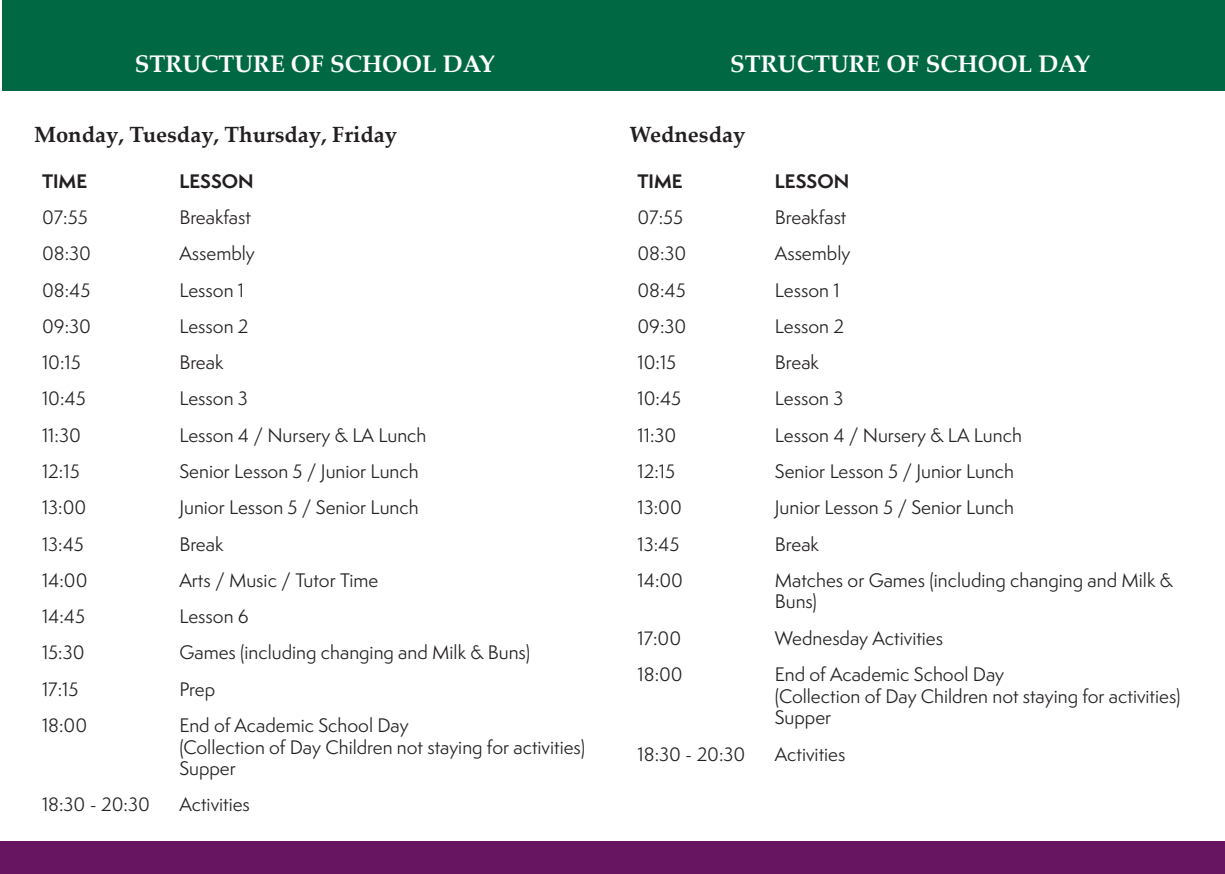
<style>
.page{position:relative;width:1225px;height:874px;background:#fff}
.page>*{position:absolute;margin:0;border:0;box-sizing:border-box;transform-origin:0 0}
.t1{font:700 24px "Palatino Linotype";color:#fff}
.t2{font:700 22px "Palatino Linotype";color:#231f20}
.t3{font:18px/21.6px "Semplicita Pro";color:#231f20}
.t4{font:700 18px "Semplicita Pro";color:#231f20}
</style>
<div class="page">
<div style="left:2px;top:0;width:1223px;height:91px;background:#006944"></div>
<div style="left:0;top:841px;width:1225px;height:32px;background:#681561"></div>
<p class="t1" style="left:135px;top:47px;width:362px">STRUCTURE OF SCHOOL DAY</p>
<p class="t1" style="left:730px;top:47px;width:362px">STRUCTURE OF SCHOOL DAY</p>
<p class="t2" style="left:34px;top:119px;width:364px">Monday, Tuesday, Thursday, Friday</p>
<p class="t2" style="left:629px;top:119px;width:117px">Wednesday</p>
<p class="t4" style="left:42px;top:167px;width:47px">TIME</p>
<p class="t4" style="left:179px;top:167px;width:76px">LESSON</p>
<p class="t3" style="left:42px;top:206px;width:47px">07:55</p>
<p class="t3" style="left:179px;top:206px;width:73px">Breakfast</p>
<p class="t3" style="left:42px;top:242px;width:50px">08:30</p>
<p class="t3" style="left:179px;top:242px;width:77px">Assembly</p>
<p class="t3" style="left:42px;top:279px;width:50px">08:45</p>
<p class="t3" style="left:179px;top:279px;width:66px">Lesson 1</p>
<p class="t3" style="left:42px;top:315px;width:50px">09:30</p>
<p class="t3" style="left:179px;top:315px;width:71px">Lesson 2</p>
<p class="t3" style="left:42px;top:351px;width:40px">10:15</p>
<p class="t3" style="left:179px;top:351px;width:46px">Break</p>
<p class="t3" style="left:42px;top:387px;width:45px">10:45</p>
<p class="t3" style="left:179px;top:387px;width:70px">Lesson 3</p>
<p class="t3" style="left:42px;top:424px;width:40px">11:30</p>
<p class="t3" style="left:179px;top:424px;width:248px">Lesson 4 / Nursery &amp; LA Lunch</p>
<p class="t3" style="left:42px;top:460px;width:39px">12:15</p>
<p class="t3" style="left:179px;top:460px;width:241px">Senior Lesson 5 / Junior Lunch</p>
<p class="t3" style="left:42px;top:496px;width:46px">13:00</p>
<p class="t3" style="left:179px;top:496px;width:241px">Junior Lesson 5 / Senior Lunch</p>
<p class="t3" style="left:42px;top:532px;width:43px">13:45</p>
<p class="t3" style="left:179px;top:532px;width:46px">Break</p>
<p class="t3" style="left:42px;top:568px;width:47px">14:00</p>
<p class="t3" style="left:179px;top:568px;width:200px">Arts / Music / Tutor Time</p>
<p class="t3" style="left:42px;top:605px;width:45px">14:45</p>
<p class="t3" style="left:179px;top:605px;width:71px">Lesson 6</p>
<p class="t3" style="left:42px;top:641px;width:44px">15:30</p>
<p class="t3" style="left:179px;top:641px;width:352px">Games (including changing and Milk &amp; Buns)</p>
<p class="t3" style="left:42px;top:677px;width:38px">17:15</p>
<p class="t3" style="left:179px;top:677px;width:37px">Prep</p>
<p class="t3" style="left:42px;top:713px;width:47px">18:00</p>
<p class="t3" style="left:179px;top:713px;width:407px">End of Academic School Day<br>(Collection of Day Children not staying for activities)</p>
<p class="t3" style="left:179px;top:757px;width:58px">Supper</p>
<p class="t3" style="left:42px;top:793px;width:109px">18:30 - 20:30</p>
<p class="t3" style="left:179px;top:793px;width:72px">Activities</p>
<p class="t4" style="left:637px;top:167px;width:47px">TIME</p>
<p class="t4" style="left:775px;top:167px;width:76px">LESSON</p>
<p class="t3" style="left:637px;top:206px;width:47px">07:55</p>
<p class="t3" style="left:775px;top:206px;width:73px">Breakfast</p>
<p class="t3" style="left:637px;top:242px;width:50px">08:30</p>
<p class="t3" style="left:775px;top:242px;width:77px">Assembly</p>
<p class="t3" style="left:637px;top:279px;width:50px">08:45</p>
<p class="t3" style="left:775px;top:279px;width:66px">Lesson 1</p>
<p class="t3" style="left:637px;top:315px;width:50px">09:30</p>
<p class="t3" style="left:775px;top:315px;width:71px">Lesson 2</p>
<p class="t3" style="left:637px;top:351px;width:40px">10:15</p>
<p class="t3" style="left:775px;top:351px;width:46px">Break</p>
<p class="t3" style="left:637px;top:387px;width:45px">10:45</p>
<p class="t3" style="left:775px;top:387px;width:70px">Lesson 3</p>
<p class="t3" style="left:637px;top:424px;width:40px">11:30</p>
<p class="t3" style="left:775px;top:424px;width:248px">Lesson 4 / Nursery &amp; LA Lunch</p>
<p class="t3" style="left:637px;top:460px;width:39px">12:15</p>
<p class="t3" style="left:775px;top:460px;width:241px">Senior Lesson 5 / Junior Lunch</p>
<p class="t3" style="left:637px;top:496px;width:46px">13:00</p>
<p class="t3" style="left:775px;top:496px;width:241px">Junior Lesson 5 / Senior Lunch</p>
<p class="t3" style="left:637px;top:532px;width:43px">13:45</p>
<p class="t3" style="left:775px;top:532px;width:46px">Break</p>
<p class="t3" style="left:637px;top:568px;width:47px">14:00</p>
<p class="t3" style="left:775px;top:568px;width:399px">Matches or Games (including changing and Milk &amp;<br>Buns)</p>
<p class="t3" style="left:637px;top:626px;width:45px">17:00</p>
<p class="t3" style="left:775px;top:626px;width:170px">Wednesday Activities</p>
<p class="t3" style="left:637px;top:662px;width:47px">18:00</p>
<p class="t3" style="left:775px;top:662px;width:407px">End of Academic School Day<br>(Collection of Day Children not staying for activities)</p>
<p class="t3" style="left:775px;top:706px;width:58px">Supper</p>
<p class="t3" style="left:637px;top:742px;width:109px">18:30 - 20:30</p>
<p class="t3" style="left:775px;top:742px;width:72px">Activities</p>
</div>
